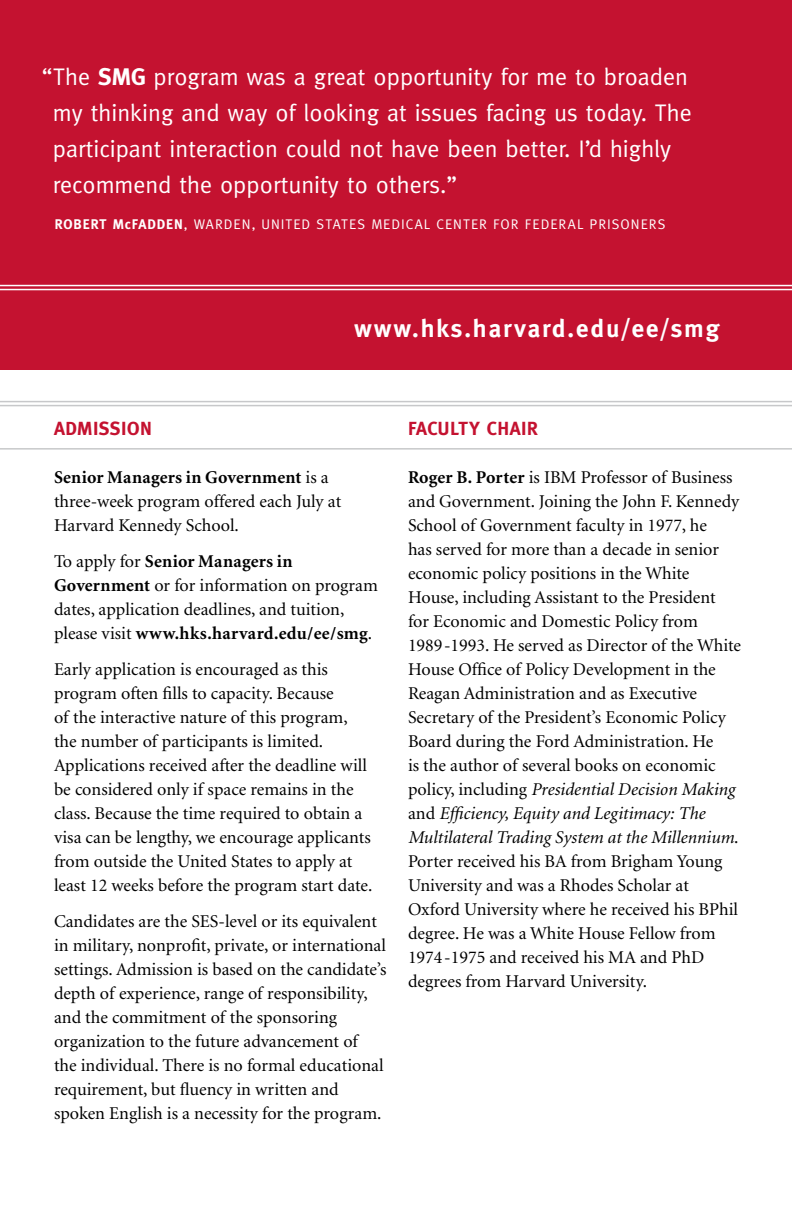
<style>
.page{position:relative;width:792px;height:1224px;background:#fff}
.page>*{position:absolute;margin:0;border:0;box-sizing:border-box;transform-origin:0 0}
.t1{font:700 25px "Meta";letter-spacing:.075em;color:#fff}
.t2{font:24px/36px "Meta";color:#fff}
.t3{font:700 19px "Meta";letter-spacing:.025em;color:#c41230}
.t4{font:18px/24px "Minion";color:#000}
.t5{font:14px "Meta";letter-spacing:.07em;color:#fff}
.s1{font-weight:700}
.s2{font-style:italic}
</style>
<div class="page">
<div style="left:0;top:0;width:792px;height:369px;background:#c41230"></div>
<hr style="left:0;top:448px;width:792px;height:2px;background:#c7c8ca">
<hr style="left:0;top:401px;width:792px;height:1px;background:#c7c8ca">
<hr style="left:0;top:405px;width:792px;height:1px;background:#c7c8ca">
<hr style="left:0;top:285px;width:792px;height:1px;background:#fff">
<hr style="left:0;top:289px;width:792px;height:1px;background:#fff">
<h2 class="t2" style="left:53px;top:59px;width:641px;text-indent:101px">program was a great opportunity for me to broaden my thinking and way of looking at issues facing us today. The participant interaction could not have been better. I ’d highly recommend the opportunity to others.”</h2>
<p class="t5" style="left:55px;top:216px;width:361px"><span class="s1">Robert McFadden</span>, Warden, United States Medical</p>
<p class="t5" style="left:437px;top:216px;width:231px">Center for Federal Prisoners</p>
<h2 class="t2" style="left:42px;top:59px;width:73px">“The <span class="s1">SMG</span></h2>
<h1 class="t1" style="left:354px;top:313px;width:368px">www.hks.harvard.edu/ee/smg</h1>
<p class="t3" style="left:54px;top:417px;width:99px">Admission</p>
<p class="t4" style="left:54px;top:466px;width:289px"><span class="s1">Senior Managers in Government</span> is a three-week program offered each July at<br>Harvard Kennedy School.</p>
<p class="t4" style="left:54px;top:550px;width:325px">To apply for <span class="s1">Senior Managers in Government</span> or for information on program dates, application deadlines, and tuition, please visit <span class="s1">www.hks.harvard.edu/ee/smg</span>.</p>
<p class="t4" style="left:54px;top:658px;width:320px">Early application is encouraged as this program often fills to capacity. Because<br>of the interactive nature of this program, the number of participants is limited.<br>Applications received after the deadline will be considered only if space remains in the class. Because the time required to obtain a visa can be lengthy, we encourage applicants from outside the United States to apply at least 12 weeks before the program start date.</p>
<p class="t4" style="left:54px;top:910px;width:334px">Candidates are the SES-level or its equivalent in military, nonprofit, private, or international settings. Admission is based on the candidate’s depth of experience, range of responsibility, and the commitment of the sponsoring organization to the future advancement of<br>the individual. There is no formal educational requirement, but fluency in written and spoken English is a necessity for the program.</p>
<p class="t3" style="left:408px;top:417px;width:127px">Faculty Chair</p>
<p class="t4" style="left:408px;top:466px;width:335px"><span class="s1">Roger B. Porter</span> is IBM Professor of Business and Government. Joining the John F. Kennedy School of Government faculty in 1977, he<br>has served for more than a decade in senior economic policy positions in the White House, including Assistant to the President for Economic and Domestic Policy from 1989-1993. He served as Director of the White House Office of Policy Development in the Reagan Administration and as Executive Secretary of the President’s Economic Policy Board during the Ford Administration. He<br>is the author of several books on economic policy, including <span class="s2">Presidential Decision Making </span>and <span class="s2">Efficiency, Equity and Legitimacy: The Multilateral Trading System at the Millennium</span>.<br>Porter received his BA from Brigham Young University and was a Rhodes Scholar at Oxford University where he received his BPhil degree. He was a White House Fellow from 1974-1975 and received his MA and PhD degrees from Harvard University.</p>
</div>
